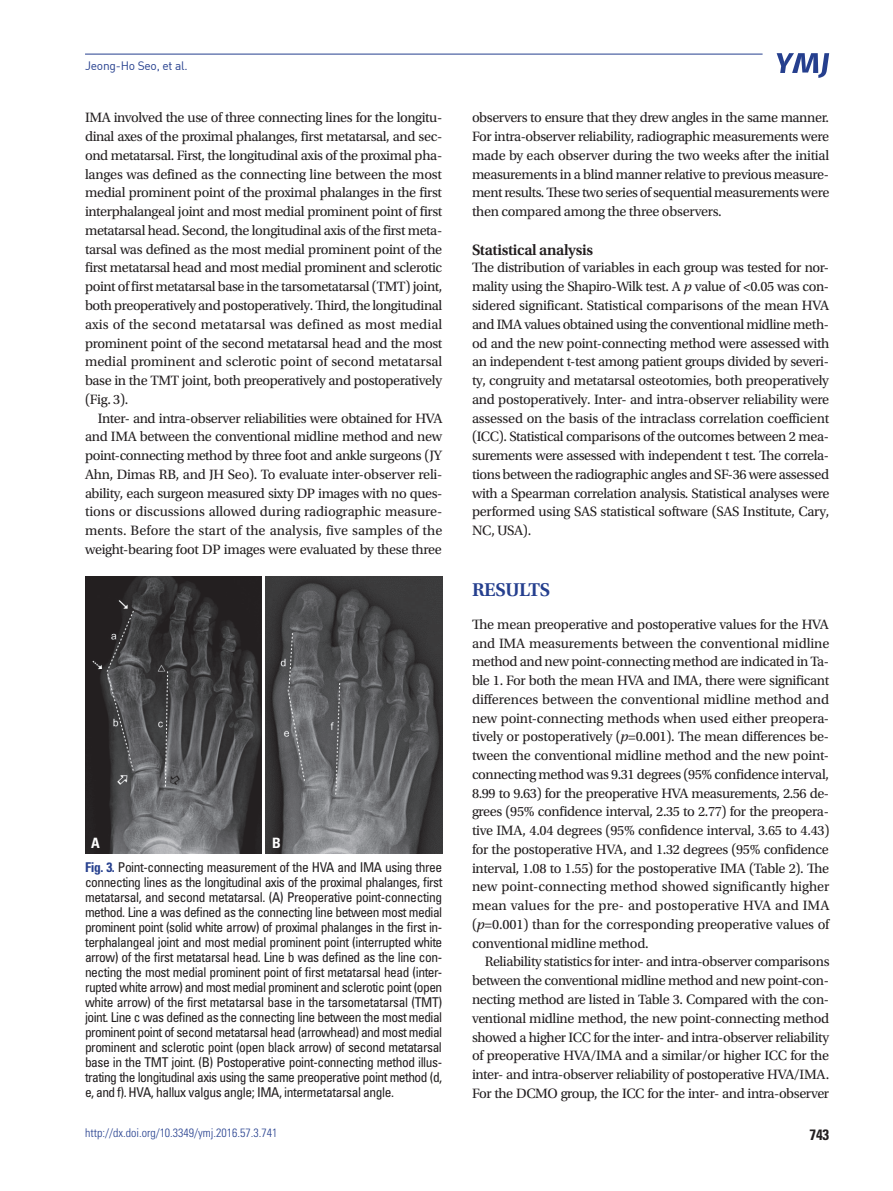
<style>
.page{position:relative;width:893px;height:1191px;background:#fff}
.page>*{position:absolute;margin:0;border:0;box-sizing:border-box;transform-origin:0 0}
.큰제목{font:600 19.5px "Utopia Std";letter-spacing:-.02em;color:#253f8e}
._1_제목{font:600 15.75px "Utopia Std";letter-spacing:-.02em;color:#231f20}
.t1{font:700 condensed 15px "Univers LT Std";color:#231f20}
.본문{font:14.25px/18.8px "Utopia Std";letter-spacing:-.03em;color:#231f20;text-align:justify}
.본문1{font:14.25px/18.8px "Utopia Std";letter-spacing:-.02em;color:#231f20;text-align:justify}
.t2{font:700 condensed 14.25px "Univers LT Std";color:#fff}
.그림제목{font:condensed 13.5px/15px "Univers LT Std";letter-spacing:-.03em;color:#231f20;text-align:justify}
.t3{font:300 condensed 12px "Univers LT Std";color:#253f8e}
.t4{font:12px "Dinreg";letter-spacing:-.02em;color:#253f8e}
.s1{font-weight:700;color:#253f8e}
.s2{font-style:italic}
</style>
<div class="page">
<svg style="left:777px;top:53px;width:52px;height:25px"></svg>
<hr style="left:85px;top:54px;width:678px;height:1px;background:#253f8e">
<img style="left:85px;top:576px;width:176px;height:277px">
<img style="left:266px;top:576px;width:176px;height:277px">
<p class="t4" style="left:85px;top:58px;width:104px">Jeong-Ho Seo, et al.</p>
<p class="본문" style="left:85px;top:109px;width:359px">IMA involved the use of three connecting lines for the longitu&shy;dinal axes of the proximal phalanges, first metatarsal, and sec&shy;ond metatarsal. First, the longitudinal axis of the proximal pha&shy;langes was defined as the connecting line between the most medial prominent point of the proximal phalanges in the first interphalangeal joint and most medial prominent point of first metatarsal head. Second, the longitudinal axis of the first meta&shy;tarsal was defined as the most medial prominent point of the first metatarsal head and most medial prominent and sclerotic point of first metatarsal base in the tarsometatarsal (TMT) joint, both preoperatively and postoperatively. Third, the longitudinal axis of the second metatarsal was defined as most medial prominent point of the second metatarsal head and the most medial prominent and sclerotic point of second metatarsal base in the TMT joint, both preoperatively and postoperatively (Fig. 3).</p>
<p class="본문" style="left:85px;top:409px;width:359px;text-indent:13px">Inter- and intra-observer reliabilities were obtained for HVA and IMA between the conventional midline method and new point-connecting method by three foot and ankle surgeons (JY Ahn, Dimas RB, and JH Seo). To evaluate inter-observer reli&shy;ability, each surgeon measured sixty DP images with no ques&shy;tions or discussions allowed during radiographic measure&shy;ments. Before the start of the analysis, five samples of the weight-bearing foot DP images were evaluated by these three</p>
<p class="t2" style="left:91px;top:833px;width:10px">A</p>
<p class="t2" style="left:272px;top:833px;width:10px">B</p>
<p class="그림제목" style="left:85px;top:859px;width:359px"><span class="s1">Fig. 3.</span> Point-connecting measurement of the HVA and IMA using three connecting lines as the longitudinal axis of the proximal phalanges, first metatarsal, and second metatarsal. (A) Preoperative point-connecting method. Line a was defined as the connecting line between most medial prominent point (solid white arrow) of proximal phalanges in the first in&shy;terphalangeal joint and most medial prominent point (interrupted white arrow) of the first metatarsal head. Line b was defined as the line con&shy;necting the most medial prominent point of first metatarsal head (inter&shy;rupted white arrow) and most medial prominent and sclerotic point (open white arrow) of the first metatarsal base in the tarsometatarsal (TMT) joint. Line c was defined as the connecting line between the most medial prominent point of second metatarsal head (arrowhead) and most medial prominent and sclerotic point (open black arrow) of second metatarsal base in the TMT joint. (B) Postoperative point-connecting method illus&shy;trating the longitudinal axis using the same preoperative point method (d, e, and f). HVA, hallux valgus angle; IMA, intermetatarsal angle.</p>
<p class="본문" style="left:472px;top:109px;width:359px">observers to ensure that they drew angles in the same manner.<br>For intra-observer reliability, radiographic measurements were made by each observer during the two weeks after the initial measurements in a blind manner relative to previous measure&shy;ment results. These two series of sequential measurements were then compared among the three observers.</p>
<p class="_1_제목" style="left:472px;top:241px;width:122px">Statistical analysis</p>
<p class="본문1" style="left:472px;top:259px;width:359px">The distribution of variables in each group was tested for nor&shy;mality using the Shapiro-Wilk test. A <span class="s2">p</span> value of &lt;0.05 was con&shy;sidered significant. Statistical comparisons of the mean HVA and IMA values obtained using the conventional midline meth&shy;od and the new point-connecting method were assessed with an independent t-test among patient groups divided by severi&shy;ty, congruity and metatarsal osteotomies, both preoperatively and postoperatively. Inter- and intra-observer reliability were assessed on the basis of the intraclass correlation coefficient (ICC). Statistical comparisons of the outcomes between 2 mea&shy;surements were assessed with independent t test. The correla&shy;tions between the radiographic angles and SF-36 were assessed with a Spearman correlation analysis. Statistical analyses were performed using SAS statistical software (SAS Institute, Cary, NC, USA).</p>
<p class="큰제목" style="left:472px;top:578px;width:80px">RESULTS</p>
<p class="본문1" style="left:472px;top:615px;width:359px">The mean preoperative and postoperative values for the HVA and IMA measurements between the conventional midline method and new point-connecting method are indicated in Ta&shy;ble 1. For both the mean HVA and IMA, there were significant differences between the conventional midline method and new point-connecting methods when used either preopera&shy;tively or postoperatively (<span class="s2">p</span>=0.001). The mean differences be&shy;tween the conventional midline method and the new point&shy;connecting method was 9.31 degrees (95% confidence interval, 8.99 to 9.63) for the preoperative HVA measurements, 2.56 de&shy;grees (95% confidence interval, 2.35 to 2.77) for the preopera&shy;tive IMA, 4.04 degrees (95% confidence interval, 3.65 to 4.43) for the postoperative HVA, and 1.32 degrees (95% confidence interval, 1.08 to 1.55) for the postoperative IMA (Table 2). The new point-connecting method showed significantly higher mean values for the pre- and postoperative HVA and IMA (<span class="s2">p</span>=0.001) than for the corresponding preoperative values of conventional midline method.</p>
<p class="본문" style="left:472px;top:952px;width:359px;text-indent:13px">Reliability statistics for inter- and intra-observer comparisons between the conventional midline method and new point-con&shy;necting method are listed in Table 3. Compared with the con&shy;ventional midline method, the new point-connecting method showed a higher ICC for the inter- and intra-observer reliability of preoperative HVA/IMA and a similar/or higher ICC for the inter- and intra-observer reliability of postoperative HVA/IMA.<br>For the DCMO group, the ICC for the inter- and intra-observer</p>
<p class="t3" style="left:85px;top:1125px;width:194px">http://dx.doi.org/10.3349/ymj.2016.57.3.741</p>
<p class="t1" style="left:809px;top:1125px;width:21px">743</p>
</div>
